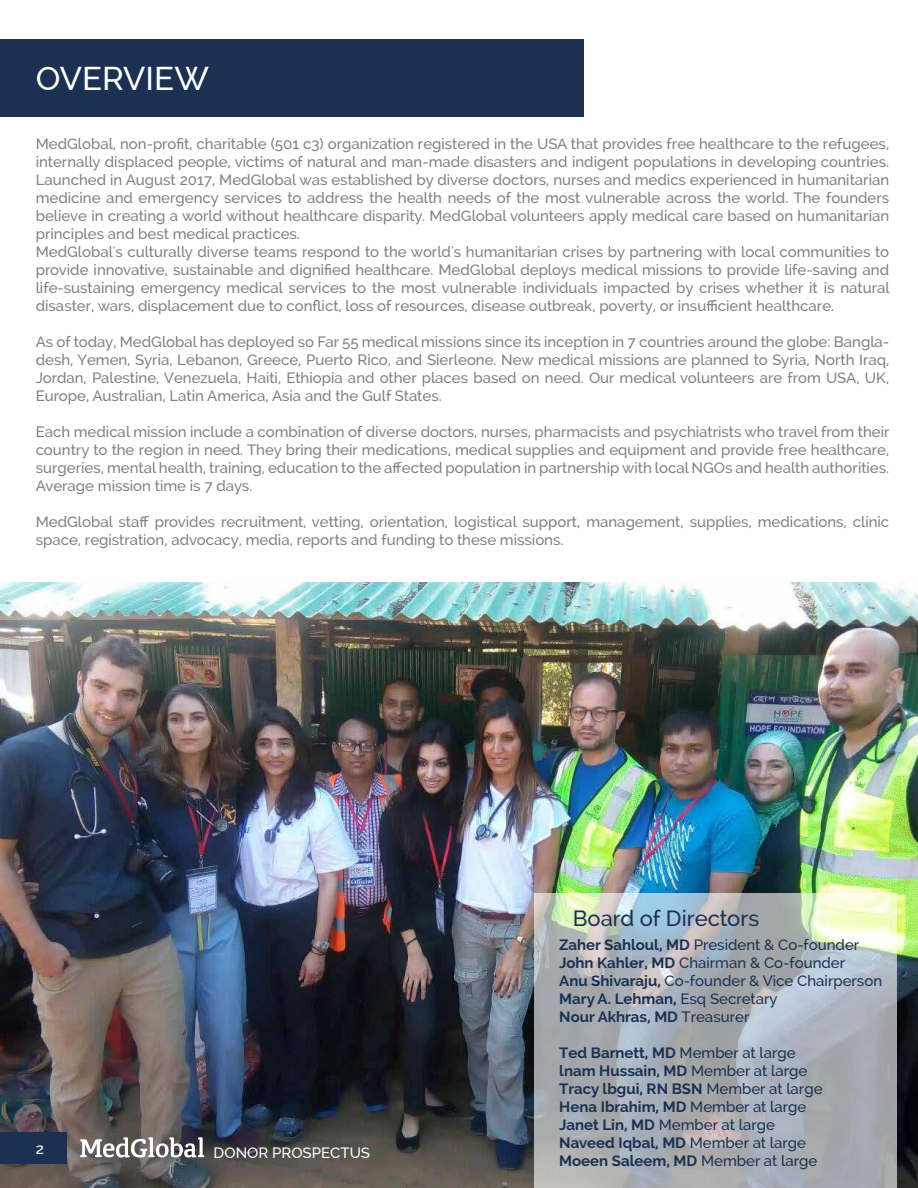
<style>
.page{position:relative;width:918px;height:1188px;background:#fff}
.page>*{position:absolute;margin:0;border:0;box-sizing:border-box;transform-origin:0 0}
.t1{font:500 33px "Raleway";color:#fff}
.t2{font:500 22.05px "Raleway";color:#1c3151}
.t3{font:500 15px/18px "Raleway";color:#808184}
.t4{font:700 15px/18px "Raleway";color:#1c3151}
.t5{font:500 15px/18px "Raleway";color:#1c3151}
.t6{font:500 15px "Raleway";color:#fff}
.s1{font-weight:700}
.s2{font-weight:500}
</style>
<div class="page">
<img style="left:0;top:582px;width:918px;height:606px">
<svg style="left:535px;top:893px;width:362px;height:295px;background:#afb4b8"></svg>
<div style="left:0;top:1132px;width:67px;height:32px;background:#1c3151"></div>
<div style="left:0;top:39px;width:583px;height:78px;background:#1c3151"></div>
<svg style="left:80px;top:1137px;width:124px;height:21px"></svg>
<h1 class="t1" style="left:36px;top:59px;width:175px">OVERVIEW</h1>
<p class="t3" style="left:36px;top:135px;width:855px">MedGlobal, non-profit, charitable (501 c3) organization registered in the USA that provides free healthcare to the refugees, internally displaced people, victims of natural and man-made disasters and indigent populations in developing countries.<br>Launched in August 2017, MedGlobal was established by diverse doctors, nurses and medics experienced in humanitarian medicine and emergency services to address the health needs of the most vulnerable across the world. The founders believe in creating a world without healthcare disparity. MedGlobal volunteers apply medical care based on humanitarian principles and best medical practices.<br>MedGlobal's culturally diverse teams respond to the world's humanitarian crises by partnering with local communities to provide innovative, sustainable and dignified healthcare. MedGlobal deploys medical missions to provide life-saving and life-sustaining emergency medical services to the most vulnerable individuals impacted by crises whether it is natural disaster, wars, displacement due to conflict, loss of resources, disease outbreak, poverty, or insufficient healthcare.</p>
<p class="t3" style="left:36px;top:333px;width:855px;text-align:justify">As of today, MedGlobal has deployed so Far 55 medical missions since its inception in 7 countries around the globe: Bangla&shy;desh, Yemen, Syria, Lebanon, Greece, Puerto Rico, and Sierleone. New medical missions are planned to Syria, North Iraq, Jordan, Palestine, Venezuela, Haiti, Ethiopia and other places based on need. Our medical volunteers are from USA, UK, Europe, Australian, Latin America, Asia and the Gulf States.</p>
<p class="t3" style="left:36px;top:423px;width:855px;text-align:justify">Each medical mission include a combination of diverse doctors, nurses, pharmacists and psychiatrists who travel from their country to the region in need. They bring their medications, medical supplies and equipment and provide free healthcare, surgeries, mental health, training, education to the affected population in partnership with local NGOs and health authorities.<br>Average mission time is 7 days.</p>
<p class="t3" style="left:36px;top:513px;width:855px">MedGlobal staff provides recruitment, vetting, orientation, logistical support, management, supplies, medications, clinic space, registration, advocacy, media, reports and funding to these missions.</p>
<p class="t6" style="left:36px;top:1140px;width:10px">2</p>
<p class="t6" style="left:214px;top:1144px;width:158px">DONOR PROSPECTUS</p>
<h2 class="t2" style="left:573px;top:906px;width:188px">Board of Directors</h2>
<p class="t5" style="left:559px;top:936px;width:324px"><span class="s1">Zaher Sahloul, MD</span> President &amp; Co-founder <span class="s1">John Kahler, MD</span> Chairman &amp; Co-founder<br><span class="s1">Anu Shivaraju,</span> Co-founder &amp; Vice Chairperson <span class="s1">Mary A. Lehman,</span> Esq Secretary<br><span class="s1">Nour Akhras, MD</span> Treasurer</p>
<p class="t4" style="left:559px;top:1044px;width:265px">Ted Barnett, MD <span class="s2">Member at large </span>lnam Hussain, MD <span class="s2">Member at large<br></span>Tracy lbgui, RN BSN <span class="s2">Member at large<br></span>Hena Ibrahim, MD <span class="s2">Member at large<br></span>Janet Lin, MD <span class="s2">Member at large<br></span>Naveed Iqbal, MD <span class="s2">Member at large<br></span>Moeen Saleem, MD <span class="s2">Member at large</span></p>
</div>
